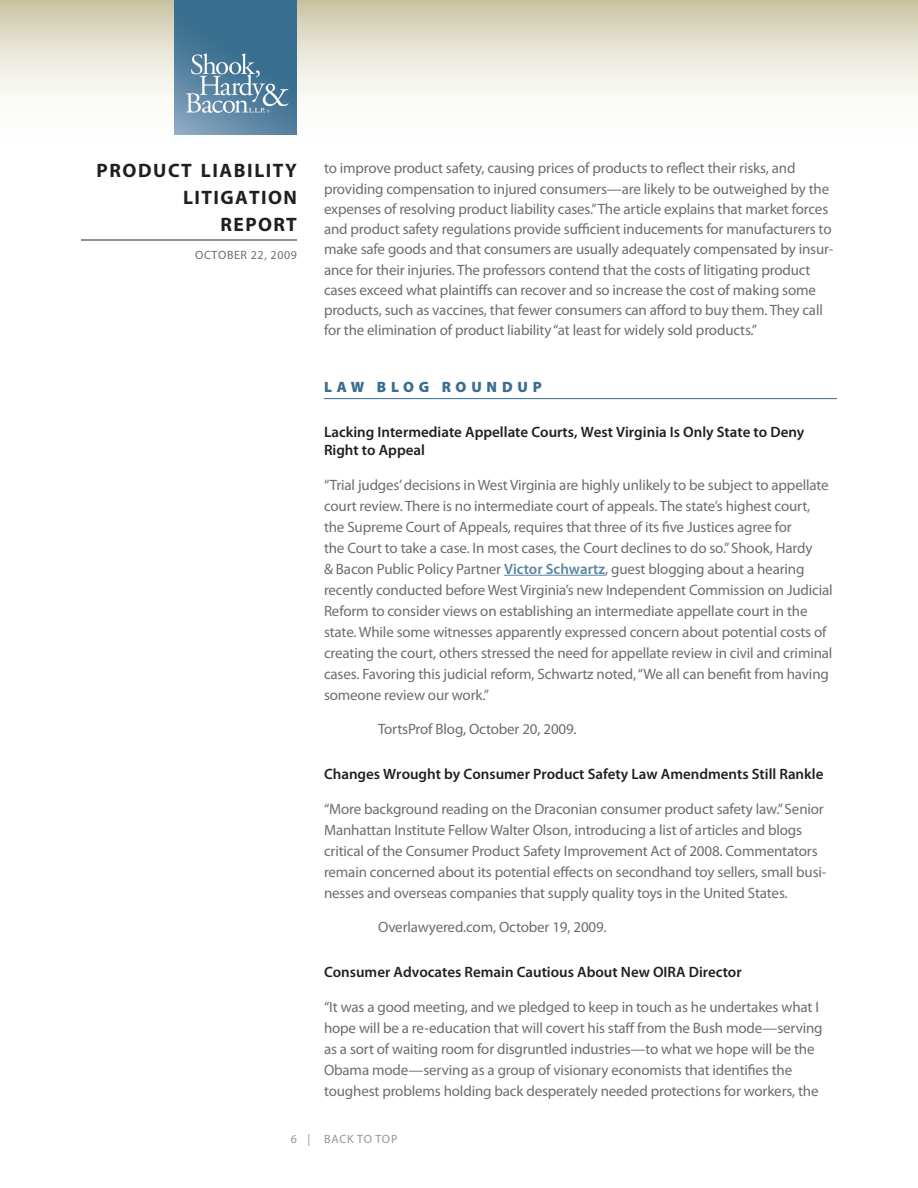
<style>
.page{position:relative;width:918px;height:1188px;background:#fff}
.page>*{position:absolute;margin:0;border:0;box-sizing:border-box;transform-origin:0 0}
.t1{font:700 19.5px/27px "Myriad Pro";letter-spacing:.075em;color:#231f20;text-align:right}
.Body{font:15px/21px "Myriad Pro";letter-spacing:-.01em;color:#6c6d70}
.Subhead{font:600 15px/18px "Myriad Pro";color:#231f20}
.Head{font:900 15px "Myriad Pro";letter-spacing:.32em;color:#386e8f}
.t2{font:12px "Myriad Pro";letter-spacing:.05em;color:#6c6d70}
.t3{font:12px "Myriad Pro";letter-spacing:.06em;color:#939598}
.s1{font-weight:600;color:#5c87a1}
</style>
<div class="page">
<svg style="left:0;top:0;width:918px;height:135px"></svg>
<hr style="left:81px;top:240px;width:216px;height:1px;background:#231f20">
<img style="left:175px;top:0;width:122px;height:135px">
<hr style="left:324px;top:398px;width:513px;height:1px;background:#386e8f">
<hr style="left:504px;top:575px;width:101px;height:1px;background:#5c87a1">
<h1 class="t1" style="left:97px;top:156px;width:202px">PRODUCT LIABILITY<br>LITIGATION<br>REPORT</h1>
<p class="t2" style="left:195px;top:248px;width:103px">OCTOBER 22, 2009</p>
<p class="Body" style="left:324px;top:158px;width:511px;line-height:20.2px">to improve product safety, causing prices of products to reflect their risks, and providing compensation to injured consumers—are likely to be outweighed by the expenses of resolving product liability cases.” The article explains that market forces and product safety regulations provide sufficient inducements for manufacturers to make safe goods and that consumers are usually adequately compensated by insur&shy;ance for their injuries. The professors contend that the costs of litigating product cases exceed what plaintiffs can recover and so increase the cost of making some products, such as vaccines, that fewer consumers can afford to buy them. They call for the elimination of product liability “at least for widely sold products.”</p>
<p class="Head" style="left:324px;top:379px;width:219px">LAW BLOG ROUNDUP</p>
<p class="Subhead" style="left:324px;top:423px;width:482px">Lacking Intermediate Appellate Courts, West Virginia Is Only State to Deny<br>Right to Appeal</p>
<p class="Body" style="left:324px;top:474px;width:510px">“Trial judges’ decisions in West Virginia are highly unlikely to be subject to appellate court review. There is no intermediate court of appeals. The state’s highest court, the Supreme Court of Appeals, requires that three of its five Justices agree for<br>the Court to take a case. In most cases, the Court declines to do so.” Shook, Hardy<br>&amp; Bacon Public Policy Partner <span class="s1">Victor Schwartz</span>, guest blogging about a hearing recently conducted before West Virginia’s new Independent Commission on Judicial Reform to consider views on establishing an intermediate appellate court in the state. While some witnesses apparently expressed concern about potential costs of creating the court, others stressed the need for appellate review in civil and criminal cases. Favoring this judicial reform, Schwartz noted, “We all can benefit from having someone review our work.”</p>
<p class="Body" style="left:378px;top:718px;width:200px">TortsProf Blog, October 20, 2009.</p>
<p class="Subhead" style="left:324px;top:765px;width:501px">Changes Wrought by Consumer Product Safety Law Amendments Still Rankle</p>
<p class="Body" style="left:324px;top:798px;width:504px">“More background reading on the Draconian consumer product safety law.” Senior Manhattan Institute Fellow Walter Olson, introducing a list of articles and blogs critical of the Consumer Product Safety Improvement Act of 2008. Commentators remain concerned about its potential effects on secondhand toy sellers, small busi&shy;nesses and overseas companies that supply quality toys in the United States.</p>
<p class="Body" style="left:378px;top:916px;width:230px">Overlawyered.com, October 19, 2009.</p>
<p class="Subhead" style="left:324px;top:963px;width:419px">Consumer Advocates Remain Cautious About New OIRA Director</p>
<p class="Body" style="left:324px;top:996px;width:500px">“It was a good meeting, and we pledged to keep in touch as he undertakes what I hope will be a re-education that will covert his staff from the Bush mode—serving as a sort of waiting room for disgruntled industries—to what we hope will be the Obama mode—serving as a group of visionary economists that identifies the toughest problems holding back desperately needed protections for workers, the</p>
<p class="t3" style="left:291px;top:1132px;width:108px">6 | BACK TO TOP</p>
</div>
